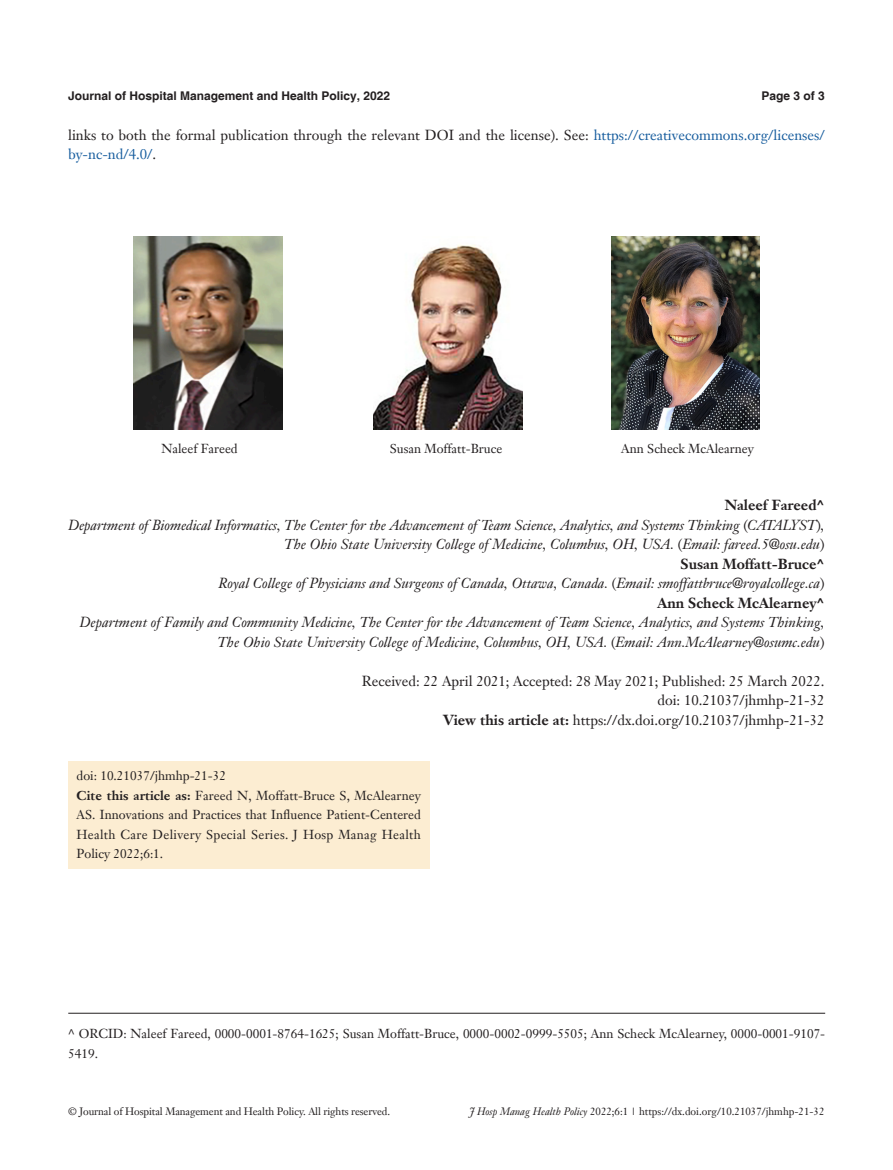
<style>
.page{position:relative;width:893px;height:1170px;background:#fff}
.page>*{position:absolute;margin:0;border:0;box-sizing:border-box;transform-origin:0 0}
.t1{font:italic 14.25px/19.5px "Janson Text LT";color:#231f20;text-align:right}
.t2{font:14.25px/19.5px "Janson Text LT";color:#231f20}
.t3{font:12.75px/19.5px "Janson Text LT";color:#231f20}
.t4{font:700 12px "Helvetica";color:#231f20}
.t5{font:10.5px "Janson Text LT";letter-spacing:-.01em;color:#231f20}
.s1{color:#175d9e}
.s2{font-weight:700;font-style:normal}
.s3{font-style:normal}
.s4{font-weight:700}
.s5{font-style:italic}
</style>
<div class="page">
<div style="left:68px;top:760px;width:361px;height:108px;background:#fcedd2"></div>
<img style="left:611px;top:236px;width:149px;height:193px">
<img style="left:134px;top:237px;width:148px;height:192px">
<img style="left:373px;top:244px;width:149px;height:185px">
<hr style="left:68px;top:1012px;width:757px;height:1px;background:#231f20">
<p class="t4" style="left:68px;top:88px;width:324px">Journal of Hospital Management and Health Policy, 2022</p>
<p class="t4" style="left:762px;top:88px;width:65px">Page 3 of 3</p>
<p class="t2" style="left:68px;top:125px;width:758px">links to both the formal publication through the relevant DOI and the license). See: <span class="s1">https://creativecommons.org/licenses/ by-nc-nd/4.0/</span>.</p>
<p class="t3" style="left:161px;top:439px;width:78px">Naleef Fareed</p>
<p class="t3" style="left:390px;top:439px;width:114px">Susan Moffatt-Bruce</p>
<p class="t3" style="left:621px;top:439px;width:134px">Ann Scheck McAlearney</p>
<p class="t1" style="left:68px;top:495px;width:758px"><span class="s2">Naleef Fareed^<br></span>Department of Biomedical Informatics, The Center for the Advancement of Team Science, Analytics, and Systems Thinking <span class="s3">(</span>CATALYST<span class="s3">)</span>, The Ohio State University College of Medicine, Columbus, OH, USA. <span class="s3">(</span>Email: fareed.5@osu.edu<span class="s3">)<br></span><span class="s2">Susan Moffatt-Bruce^<br></span>Royal College of Physicians and Surgeons of Canada, Ottawa, Canada. <span class="s3">(</span>Email: smoffattbruce@royalcollege.ca<span class="s3">)<br></span><span class="s2">Ann Scheck McAlearney^</span></p>
<p class="t1" style="left:79px;top:612px;width:747px">Department of Family and Community Medicine, The Center for the Advancement of Team Science, Analytics, and Systems Thinking,<br>The Ohio State University College of Medicine, Columbus, OH, USA. <span class="s3">(</span>Email: Ann.McAlearney@osumc.edu<span class="s3">)</span></p>
<p class="t2" style="left:362px;top:670px;width:464px;text-align:right">Received: 22 April 2021; Accepted: 28 May 2021; Published: 25 March 2022. doi: 10.21037/jhmhp-21-32<br><span class="s4">View this article at:</span> https://dx.doi.org/10.21037/jhmhp-21-32</p>
<p class="t3" style="left:77px;top:765px;width:346px">doi: 10.21037/jhmhp-21-32<br><span class="s4">Cite this article as:</span> Fareed N, Moffatt-Bruce S, McAlearney AS. Innovations and Practices that Influence Patient-Centered Health Care Delivery Special Series. J Hosp Manag Health Policy 2022;6:1.</p>
<p class="t3" style="left:68px;top:1023px;width:758px">^ ORCID: Naleef Fareed, 0000-0001-8764-1625; Susan Moffatt-Bruce, 0000-0002-0999-5505; Ann Scheck McAlearney, 0000-0001-9107-<br>5419.</p>
<p class="t5" style="left:68px;top:1104px;width:324px">© Journal of Hospital Management and Health Policy. All rights reserved.</p>
<p class="t5" style="left:469px;top:1104px;width:357px"><span class="s5">J Hosp Manag Health Policy</span> 2022;6:1 | https://dx.doi.org/10.21037/jhmhp-21-32</p>
</div>
